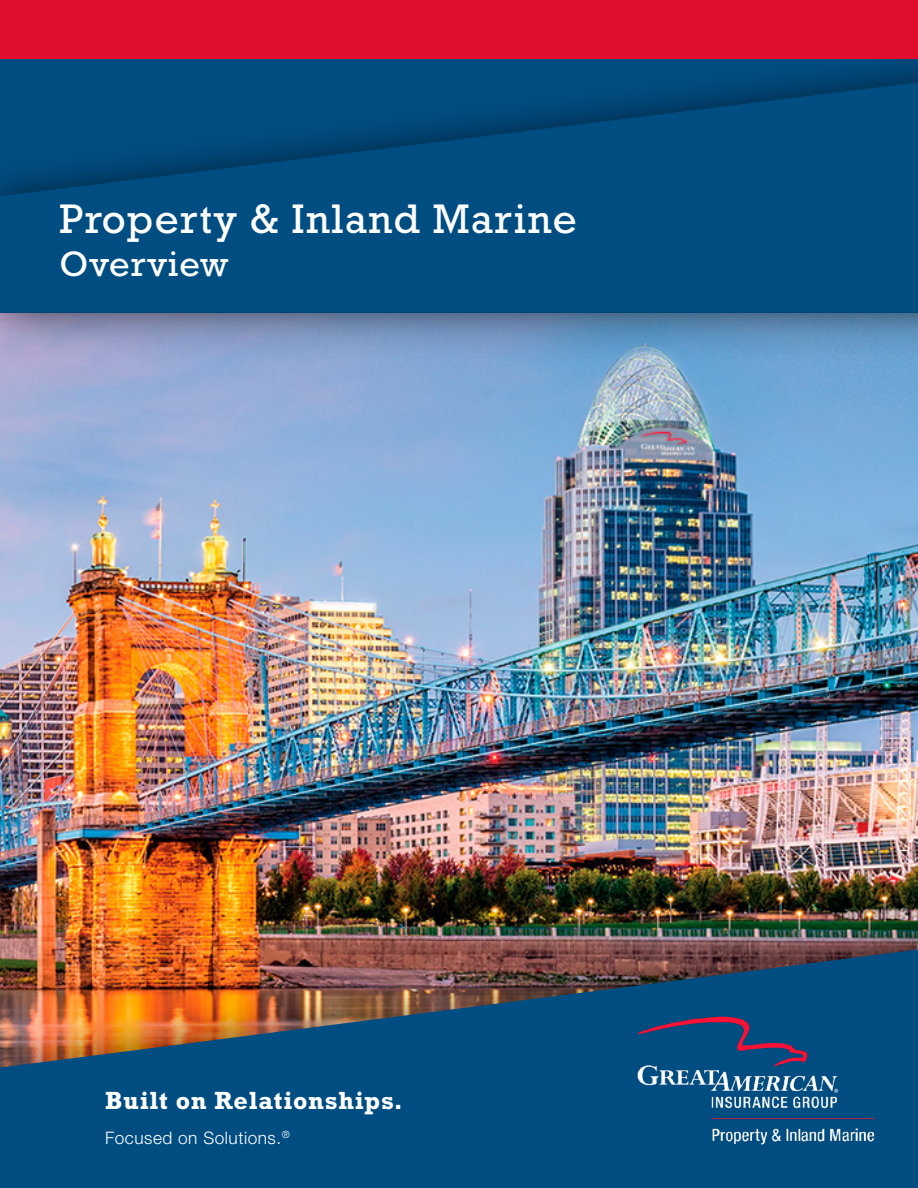
<style>
.page{position:relative;width:918px;height:1188px;background:#fff}
.page>*{position:absolute;margin:0;border:0;box-sizing:border-box;transform-origin:0 0}
.t1{font:42px "Rockwell Std";letter-spacing:.03em;color:#fff}
.t2{font:36px "Rockwell Std";letter-spacing:.03em;color:#fff}
.t3{font:700 25.2px "Rockwell Std";letter-spacing:.03em;color:#fff}
.t4{font:300 17.25px "Helvetica Neue LT Std";letter-spacing:.03em;color:#fff}
</style>
<div class="page">
<img style="left:0;top:365px;width:918px;height:545px">
<div style="left:0;top:0;width:918px;height:365px;background:#000;opacity:.47"></div>
<div style="left:0;top:910px;width:918px;height:278px;background:#000;opacity:.39"></div>
<img style="left:0;top:949px;width:918px;height:239px">
<div style="left:0;top:43px;width:918px;height:293px;background:#000;opacity:.39"></div>
<svg style="left:0;top:82px;width:918px;height:230px;background:#004b7f"></svg>
<div style="left:0;top:0;width:918px;height:59px;background:#de0e2c"></div>
<img style="left:636px;top:1007px;width:245px;height:142px">
<p class="t1" style="left:59px;top:195px;width:519px">Property &amp; Inland Marine</p>
<p class="t2" style="left:59px;top:243px;width:170px">Overview</p>
<p class="t3" style="left:105px;top:1085px;width:299px">Built on Relationships.</p>
<p class="t4" style="left:105px;top:1127px;width:186px">Focused on Solutions.<sup>®</sup></p>
</div>
